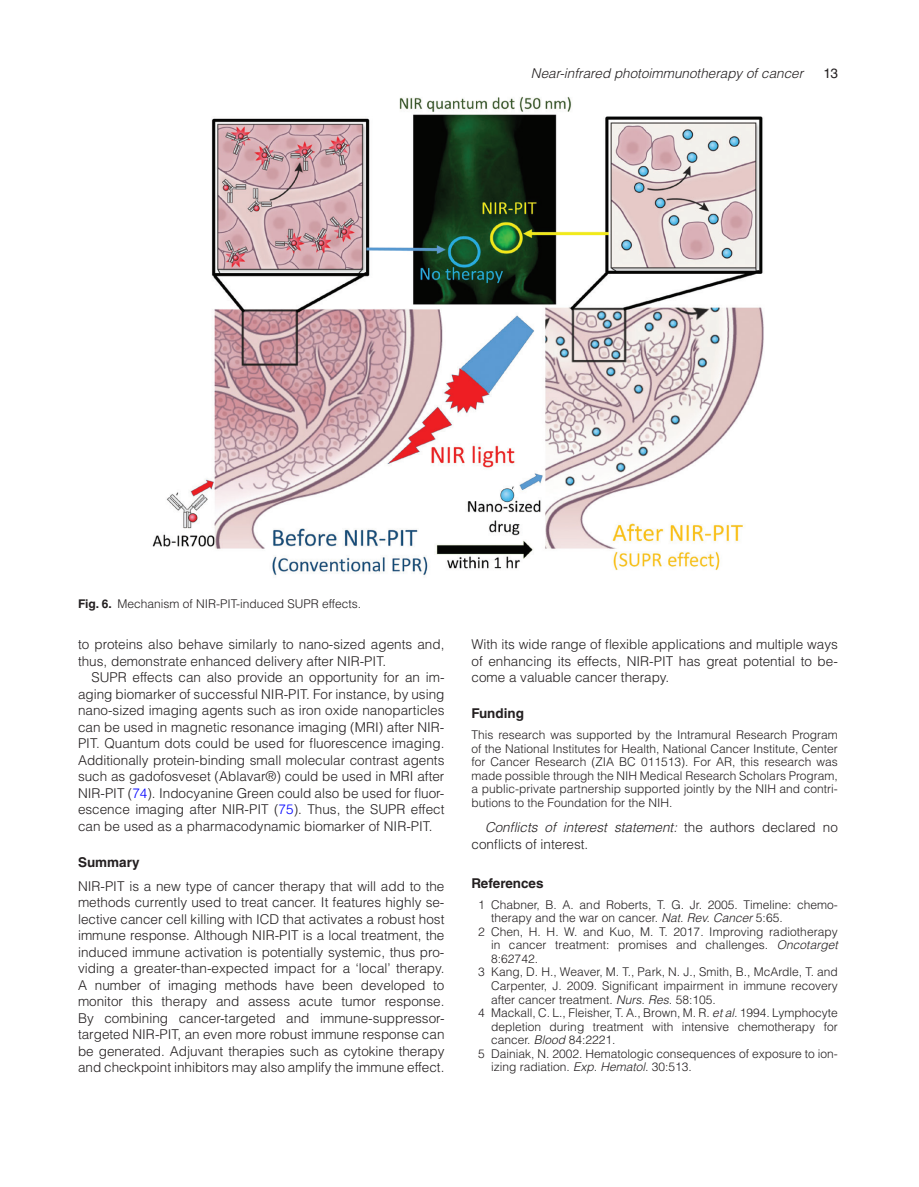
<style>
.page{position:relative;width:919px;height:1187px;background:#fff}
.page>*{position:absolute;margin:0;border:0;box-sizing:border-box;transform-origin:0 0}
.t1{font:300 13.5px/16.5px "Helvetica LT Std";color:#231f20;text-align:justify}
.t2{font:italic 300 13.5px "Helvetica LT Std";color:#231f20}
.t3{font:700 13.5px "Helvetica LT Std";color:#231f20}
.t4{font:13.5px "Helvetica LT Std";color:#231f20}
.t5{font:300 12px/13.5px "Helvetica LT Std";color:#231f20;text-align:justify}
.s1{font-weight:700}
.s2{color:#00f}
.s3{font-style:italic}
</style>
<div class="page">
<img style="left:152px;top:96px;width:612px;height:480px">
<p class="t2" style="left:531px;top:65px;width:274px">Near-infrared photoimmunotherapy of cancer</p>
<p class="t4" style="left:823px;top:65px;width:16px">13</p>
<p class="t5" style="left:78px;top:597px;width:285px"><span class="s1">Fig. 6.</span> Mechanism of NIR-PIT-induced SUPR effects.</p>
<p class="t1" style="left:78px;top:636px;width:368px">to proteins also behave similarly to nano-sized agents and, thus, demonstrate enhanced delivery after NIR-PIT.</p>
<p class="t1" style="left:78px;top:669px;width:368px;text-indent:14px">SUPR effects can also provide an opportunity for an im&shy;aging biomarker of successful NIR-PIT. For instance, by using nano-sized imaging agents such as iron oxide nanoparticles can be used in magnetic resonance imaging (MRI) after NIR-PIT. Quantum dots could be used for fluorescence imaging.<br>Additionally protein-binding small molecular contrast agents such as gadofosveset (Ablavar®) could be used in MRI after NIR-PIT (<span class="s2">74</span>). Indocyanine Green could also be used for fluor&shy;escence imaging after NIR-PIT (<span class="s2">75</span>). Thus, the SUPR effect can be used as a pharmacodynamic biomarker of NIR-PIT.</p>
<p class="t3" style="left:78px;top:853px;width:63px">Summary</p>
<p class="t1" style="left:78px;top:877px;width:368px">NIR-PIT is a new type of cancer therapy that will add to the methods currently used to treat cancer. It features highly se&shy;lective cancer cell killing with ICD that activates a robust host immune response. Although NIR-PIT is a local treatment, the induced immune activation is potentially systemic, thus pro&shy;viding a greater-than-expected impact for a ‘local’ therapy.<br>A number of imaging methods have been developed to monitor this therapy and assess acute tumor response.<br>By combining cancer-targeted and immune-suppressor&shy;targeted NIR-PIT, an even more robust immune response can be generated. Adjuvant therapies such as cytokine therapy and checkpoint inhibitors may also amplify the immune effect.</p>
<p class="t1" style="left:471px;top:636px;width:368px">With its wide range of flexible applications and multiple ways of enhancing its effects, NIR-PIT has great potential to be&shy;come a valuable cancer therapy.</p>
<p class="t3" style="left:471px;top:705px;width:54px">Funding</p>
<p class="t5" style="left:471px;top:728px;width:368px">This research was supported by the Intramural Research Program of the National Institutes for Health, National Cancer Institute, Center for Cancer Research (ZIA BC 011513). For AR, this research was made possible through the NIH Medical Research Scholars Program, a public-private partnership supported jointly by the NIH and contri&shy;butions to the Foundation for the NIH.</p>
<p class="t1" style="left:471px;top:819px;width:368px;text-indent:14px"><span class="s3">Conflicts of interest statement:</span> the authors declared no conflicts of interest.</p>
<p class="t3" style="left:471px;top:874px;width:74px">References</p>
<p class="t5" style="left:478px;top:897px;width:361px">1 Chabner, B. A. and Roberts, T. G. Jr. 2005. Timeline: chemo-</p>
<p class="t5" style="left:491px;top:911px;width:293px">therapy and the war on cancer. <span class="s3">Nat. Rev. Cancer</span> 5:65.</p>
<p class="t5" style="left:478px;top:924px;width:361px">2 Chen, H. H. W. and Kuo, M. T. 2017. Improving radiotherapy</p>
<p class="t5" style="left:491px;top:938px;width:348px">in cancer treatment: promises and challenges. <span class="s3">Oncotarget</span></p>
<p class="t5" style="left:491px;top:951px;width:49px">8:62742.</p>
<p class="t5" style="left:478px;top:965px;width:361px">3 Kang, D. H., Weaver, M. T., Park, N. J., Smith, B., McArdle, T. and</p>
<p class="t5" style="left:491px;top:978px;width:348px">Carpenter, J. 2009. Significant impairment in immune recovery</p>
<p class="t5" style="left:491px;top:992px;width:226px">after cancer treatment. <span class="s3">Nurs. Res.</span> 58:105.</p>
<p class="t5" style="left:478px;top:1005px;width:361px">4 Mackall, C. L., Fleisher, T. A., Brown, M. R. <span class="s3">et al.</span> 1994. Lymphocyte</p>
<p class="t5" style="left:491px;top:1019px;width:348px">depletion during treatment with intensive chemotherapy for</p>
<p class="t5" style="left:491px;top:1032px;width:126px">cancer. <span class="s3">Blood</span> 84:2221.</p>
<p class="t5" style="left:478px;top:1046px;width:361px">5 Dainiak, N. 2002. Hematologic consequences of exposure to ion-</p>
<p class="t5" style="left:491px;top:1059px;width:202px">izing radiation. <span class="s3">Exp. Hematol.</span> 30:513.</p>
</div>
